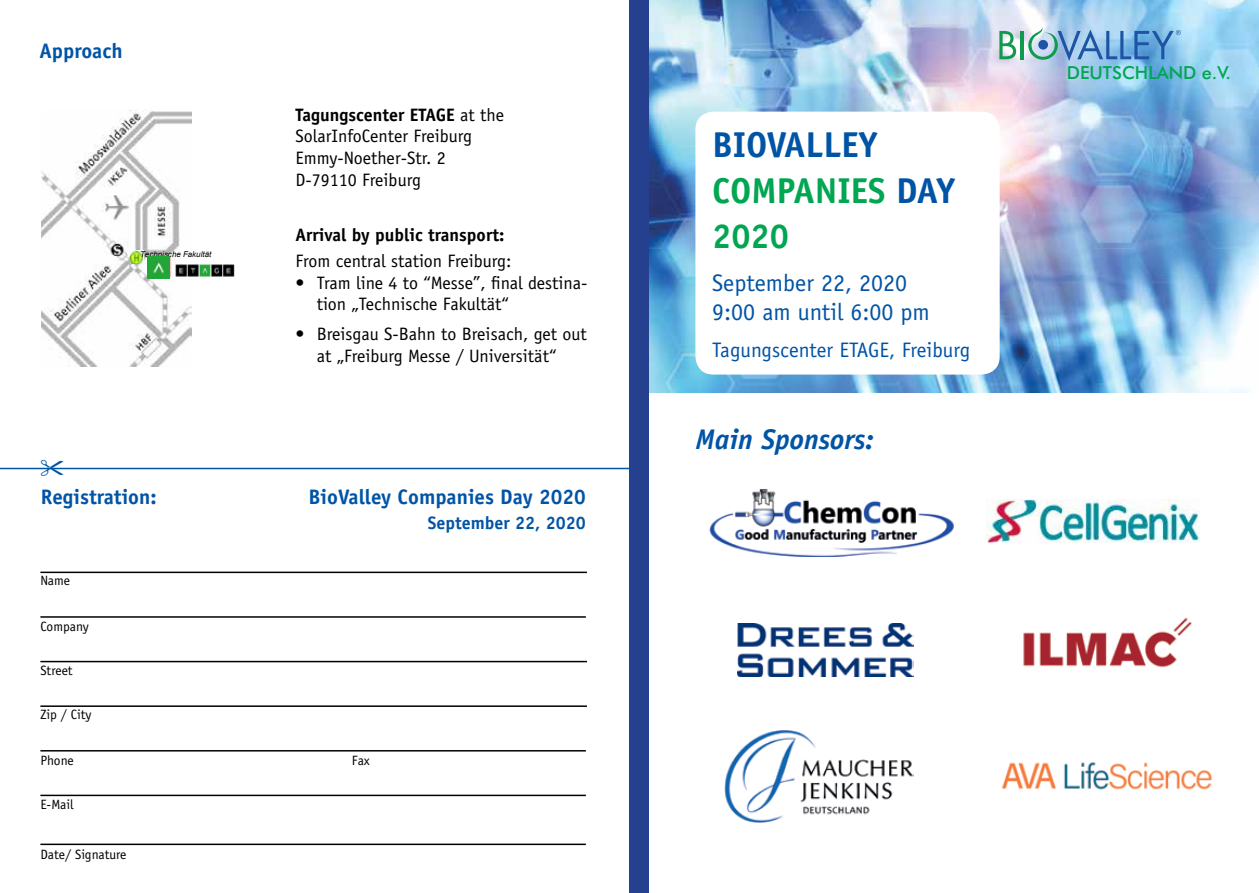
<style>
.page{position:relative;width:1259px;height:893px;background:#fff}
.page>*{position:absolute;margin:0;border:0;box-sizing:border-box;transform-origin:0 0}
.t1{font:700 36px/46.5px "Officina Sans Std";color:#0054a6}
.t2{font:700 34.5px "Officina Sans Std";color:#00a651}
.t3{font:italic 700 28.5px "Officina Sans Std";color:#0054a6}
.t4{font:24px/28.8px "Officina Sans Std";color:#0054a6}
.t5{font:700 21px "Officina Sans Std";color:#0054a6}
.t6{font:21px "Officina Sans Std";color:#0054a6}
.t7{font:18px/21.6px "Officina Sans Std";color:#000}
.t8{font:700 18px "Officina Sans Std";color:#000}
.t9{font:700 18px "Officina Sans Std";color:#0054a6}
.t10{font:500 18px "Futura BT";color:#00a651}
.t11{font:13.5px "Officina Sans Std";color:#000}
.t12{font:italic 7.95px "Arial";letter-spacing:.005em;color:#000}
.s1{font-weight:700}
.s2{color:#00a651}
</style>
<div class="page">
<img style="left:648px;top:0;width:611px;height:393px">
<div style="left:629px;top:0;width:19px;height:893px;background:#25408f"></div>
<img style="left:724px;top:730px;width:189px;height:93px">
<img style="left:709px;top:489px;width:245px;height:68px">
<img style="left:986px;top:500px;width:213px;height:42px">
<img style="left:1001px;top:762px;width:211px;height:28px">
<img style="left:738px;top:624px;width:175px;height:53px">
<img style="left:1023px;top:617px;width:169px;height:51px">
<div style="left:695px;top:112px;width:304px;height:263px;background:#fff;border-radius:18px"></div>
<hr style="left:0;top:468px;width:629px;height:1px;background:#0054a6">
<hr style="left:40px;top:572px;width:547px;height:1px;background:#000">
<hr style="left:40px;top:616px;width:546px;height:2px;background:#000">
<hr style="left:40px;top:661px;width:547px;height:1px;background:#000">
<hr style="left:40px;top:705px;width:547px;height:2px;background:#000">
<hr style="left:40px;top:750px;width:546px;height:1px;background:#000">
<hr style="left:40px;top:795px;width:546px;height:1px;background:#000">
<hr style="left:40px;top:844px;width:546px;height:1px;background:#000">
<img style="left:41px;top:110px;width:150px;height:257px">
<img style="left:130px;top:251px;width:14px;height:12px">
<img style="left:148px;top:257px;width:22px;height:22px">
<img style="left:175px;top:265px;width:60px;height:12px">
<svg style="left:999px;top:31px;width:17px;height:28px"></svg>
<hr style="left:1021px;top:31px;width:3px;height:28px;background:#0f9b4c">
<svg style="left:1028px;top:27px;width:153px;height:34px;background:#7caed5"></svg>
<svg style="left:41px;top:467px;width:22px;height:3px"></svg>
<p class="t5" style="left:39px;top:37px;width:85px">Approach</p>
<p class="t12" style="left:140px;top:249px;width:73px">Technische Fakultät</p>
<p class="t7" style="left:296px;top:104px;width:210px"><span class="s1">Tagungscenter ETAGE</span> at the<br>SolarInfoCenter Freiburg<br>Emmy-Noether-Str. 2<br>D-79110 Freiburg</p>
<p class="t8" style="left:296px;top:224px;width:210px">Arrival by public transport:</p>
<p class="t7" style="left:317px;top:250px;width:272px;text-indent:-21px">From central station Freiburg:<br>Tram line 4 to “Messe”, final destina&shy;tion „Technische Fakultät“</p>
<p class="t7" style="left:317px;top:324px;width:271px">Breisgau S-Bahn to Breisach, get out at „Freiburg Messe / Universität“</p>
<p class="t7" style="left:296px;top:272px;width:10px">•</p>
<p class="t7" style="left:296px;top:323px;width:10px">•</p>
<p class="t5" style="left:41px;top:484px;width:117px">Registration:</p>
<p class="t5" style="left:308px;top:484px;width:279px">BioValley Companies Day 2020</p>
<p class="t9" style="left:428px;top:512px;width:160px">September 22, 2020</p>
<p class="t11" style="left:40px;top:573px;width:31px">Name</p>
<p class="t11" style="left:40px;top:618px;width:50px">Company</p>
<p class="t11" style="left:40px;top:662px;width:34px">Street</p>
<p class="t11" style="left:40px;top:707px;width:53px">Zip / City</p>
<p class="t11" style="left:40px;top:752px;width:35px">Phone</p>
<p class="t11" style="left:40px;top:796px;width:35px">E-Mail</p>
<p class="t11" style="left:40px;top:846px;width:88px">Date/ Signature</p>
<p class="t11" style="left:352px;top:752px;width:19px">Fax</p>
<h1 class="t1" style="left:712px;top:121px;width:244px">BIOVALLEY<br><span class="s2">COMPANIES</span> DAY</h1>
<h2 class="t2" style="left:712px;top:215px;width:78px">2020</h2>
<h3 class="t4" style="left:712px;top:269px;width:219px">September 22, 2020<br>9:00 am until 6:00 pm</h3>
<p class="t6" style="left:712px;top:338px;width:259px">Tagungscenter ETAGE, Freiburg</p>
<h3 class="t3" style="left:695px;top:422px;width:180px">Main Sponsors:</h3>
<p class="t10" style="left:1066px;top:61px;width:166px">DEUTSCHLAND e.V.</p>
</div>
